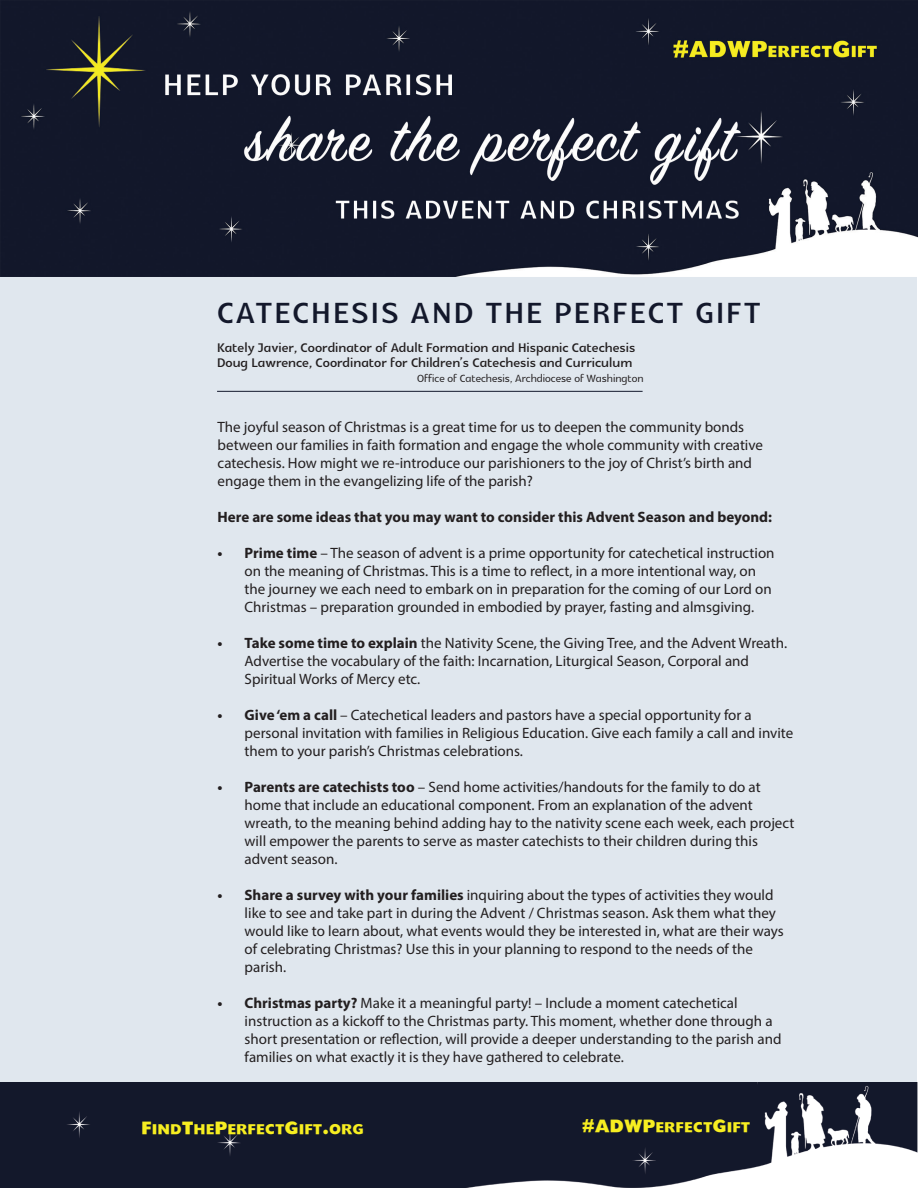
<style>
.page{position:relative;width:918px;height:1188px;background:#fff}
.page>*{position:absolute;margin:0;border:0;box-sizing:border-box;transform-origin:0 0}
.t1{font:700 42px "Glametrix";letter-spacing:.05em;color:#13182b}
.t2{font:700 18px/15px "Glametrix";color:#231f20}
.t3{font:16.5px "Headline NEWS";color:#f7ee21}
.t4{font:15px/18px "Myriad Pro";color:#231f20}
.t5{font:700 15px "Myriad Pro";color:#231f20}
.t6{font:15px "Glametrix";color:#231f20}
.s1{font-weight:700}
</style>
<div class="page">
<div style="left:0;top:0;width:916px;height:1186px;background:#e0e7ee"></div>
<img style="left:0;top:0;width:918px;height:277px">
<img style="left:0;top:1082px;width:918px;height:106px">
<hr style="left:217px;top:391px;width:426px;height:1px;background:#13182b">
<h1 class="t1" style="left:217px;top:292px;width:545px">CATECHESIS AND THE PERFECT GIFT</h1>
<p class="t2" style="left:217px;top:340px;width:420px">Kately Javier, Coordinator of Adult Formation and Hispanic Catechesis<br>Doug Lawrence, Coordinator for Children’s Catechesis and Curriculum</p>
<p class="t6" style="left:417px;top:371px;width:228px">Office of Catechesis, Archdiocese of Washington</p>
<p class="t4" style="left:218px;top:418px;width:547px">The joyful season of Christmas is a great time for us to deepen the community bonds between our families in faith formation and engage the whole community with creative catechesis. How might we re-introduce our parishioners to the joy of Christ’s birth and engage them in the evangelizing life of the parish?</p>
<p class="t5" style="left:218px;top:508px;width:556px">Here are some ideas that you may want to consider this Advent Season and beyond:</p>
<p class="t4" style="left:245px;top:544px;width:531px;text-indent:-27px"><span class="s1">• Prime time</span> – The season of advent is a prime opportunity for catechetical instruction on the meaning of Christmas. This is a time to reflect, in a more intentional way, on the journey we each need to embark on in preparation for the coming of our Lord on Christmas – preparation grounded in embodied by prayer, fasting and almsgiving.</p>
<p class="t4" style="left:245px;top:634px;width:544px;text-indent:-27px"><span class="s1">• Take some time to explain</span> the Nativity Scene, the Giving Tree, and the Advent Wreath.<br>Advertise the vocabulary of the faith: Incarnation, Liturgical Season, Corporal and<br>Spiritual Works of Mercy etc.</p>
<p class="t4" style="left:245px;top:706px;width:550px;text-indent:-27px"><span class="s1">• Give ‘em a call</span> – Catechetical leaders and pastors have a special opportunity for a personal invitation with families in Religious Education. Give each family a call and invite them to your parish’s Christmas celebrations.</p>
<p class="t4" style="left:245px;top:778px;width:551px;text-indent:-27px"><span class="s1">• Parents are catechists too</span> – Send home activities/handouts for the family to do at home that include an educational component. From an explanation of the advent wreath, to the meaning behind adding hay to the nativity scene each week, each project will empower the parents to serve as master catechists to their children during this advent season.</p>
<p class="t4" style="left:245px;top:886px;width:541px;text-indent:-27px"><span class="s1">• Share a survey with your families</span> inquiring about the types of activities they would like to see and take part in during the Advent / Christmas season. Ask them what they would like to learn about, what events would they be interested in, what are their ways of celebrating Christmas? Use this in your planning to respond to the needs of the parish.</p>
<p class="t4" style="left:245px;top:994px;width:538px;text-indent:-27px"><span class="s1">• Christmas party?</span> Make it a meaningful party! – Include a moment catechetical instruction as a kickoff to the Christmas party. This moment, whether done through a short presentation or reflection, will provide a deeper understanding to the parish and families on what exactly it is they have gathered to celebrate.</p>
<p class="t3" style="left:141px;top:1120px;width:224px">FindThePerfectGift.org</p>
<p class="t3" style="left:582px;top:1119px;width:170px">#ADWPerfectGift</p>
</div>
